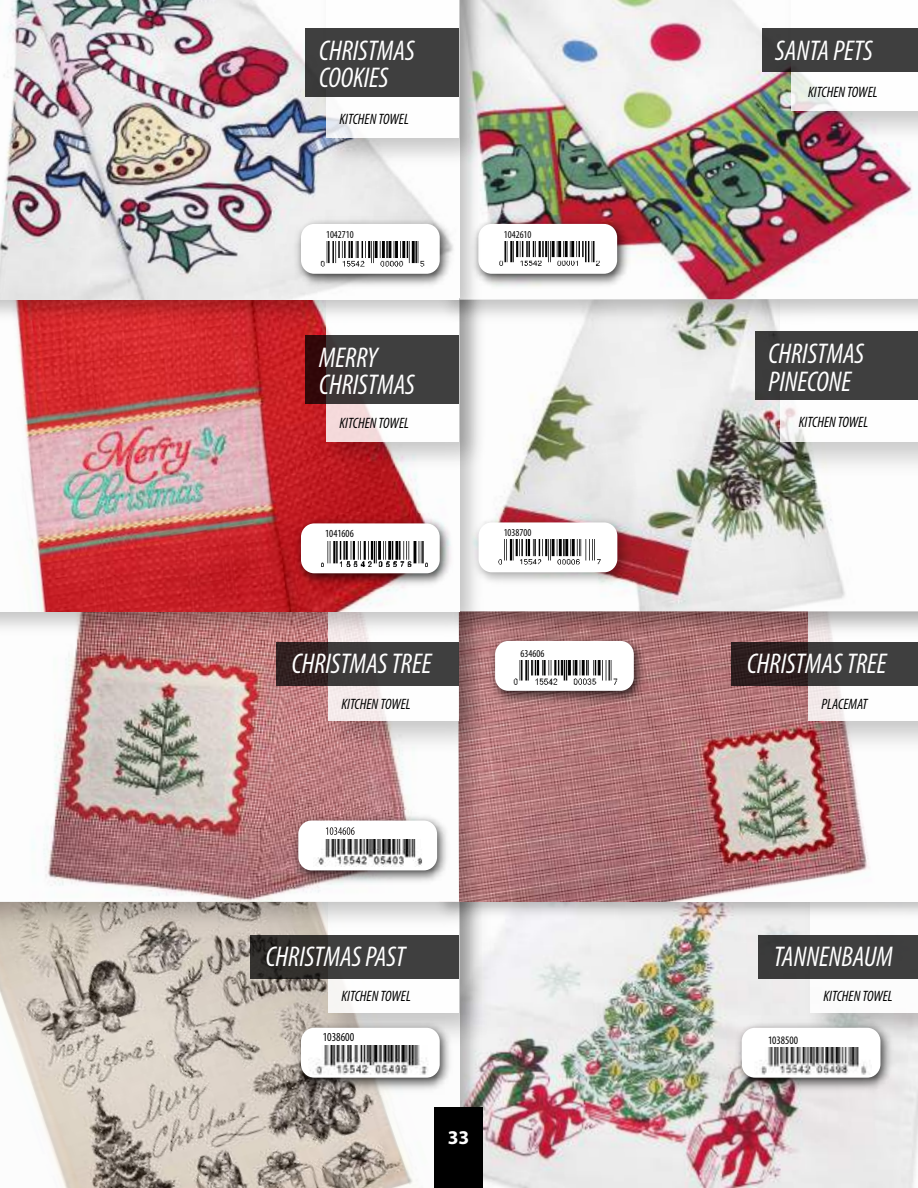
<style>
.page{position:relative;width:918px;height:1188px;background:#fff}
.page>*{position:absolute;margin:0;border:0;box-sizing:border-box;transform-origin:0 0}
.t1{font:italic condensed 28.65px/27.2px "Myriad Pro";color:#fff}
.t2{font:700 19.5px "Myriad Pro";color:#fff}
.t3{font:italic condensed 15.15px "Myriad Pro";color:#000}
.t4{font:condensed 12.15px "Myriad Pro";color:#000;scale:.96 1}
.t5{font:condensed 11.4px "Myriad Pro";color:#000}
.t6{font:condensed 10.8px "Myriad Pro";color:#000}
.t7{font:condensed 10.5px "Myriad Pro";color:#000}
</style>
<div class="page">
<img style="left:488px;top:925px;width:430px;height:263px">
<img style="left:0;top:939px;width:417px;height:249px">
<img style="left:796px;top:925px;width:122px;height:129px">
<div style="left:811px;top:785px;width:107px;height:228px;background:#fff"></div>
<div style="left:758px;top:935px;width:160px;height:43px;background:#3f3f3f"></div>
<img style="left:314px;top:925px;width:185px;height:129px">
<div style="left:329px;top:785px;width:130px;height:228px;background:#fff"></div>
<svg style="left:250px;top:939px;width:209px;height:39px;background:#383736"></svg>
<img style="left:731px;top:1018px;width:165px;height:76px">
<div style="left:742px;top:1028px;width:138px;height:50px;background:#fff;border-radius:13px"></div>
<img style="left:760px;top:1048px;width:107px;height:27px">
<img style="left:495px;top:902px;width:423px;height:23px">
<img style="left:495px;top:644px;width:375px;height:258px">
<img style="left:0;top:762px;width:495px;height:177px">
<img style="left:0;top:644px;width:459px;height:258px">
<img style="left:314px;top:644px;width:185px;height:118px">
<div style="left:329px;top:492px;width:130px;height:229px;background:linear-gradient(to right,#f3e8e8,#fff)"></div>
<svg style="left:276px;top:644px;width:183px;height:42px;background:#3a3435"></svg>
<img style="left:794px;top:686px;width:124px;height:76px">
<div style="left:809px;top:492px;width:109px;height:229px;background:linear-gradient(to right,#f3eaeb,#fff)"></div>
<svg style="left:732px;top:644px;width:186px;height:42px;background:#363030"></svg>
<img style="left:484px;top:644px;width:165px;height:63px">
<div style="left:495px;top:641px;width:139px;height:50px;background:#fff;border-radius:13px"></div>
<img style="left:513px;top:660px;width:105px;height:25px">
<img style="left:290px;top:1018px;width:165px;height:76px">
<div style="left:301px;top:1028px;width:139px;height:50px;background:#fff;border-radius:13px"></div>
<img style="left:310px;top:1046px;width:118px;height:29px">
<img style="left:490px;top:611px;width:428px;height:33px">
<img style="left:496px;top:330px;width:422px;height:281px">
<img style="left:0;top:476px;width:490px;height:168px">
<img style="left:0;top:330px;width:459px;height:281px">
<img style="left:314px;top:330px;width:166px;height:146px">
<svg style="left:326px;top:330px;width:133px;height:112px"></svg>
<svg style="left:306px;top:335px;width:153px;height:69px;background:#3c3636"></svg>
<img style="left:290px;top:514px;width:165px;height:76px">
<div style="left:301px;top:523px;width:139px;height:50px;background:#fff;border-radius:13px"></div>
<img style="left:321px;top:541px;width:107px;height:26px">
<img style="left:288px;top:810px;width:164px;height:77px">
<div style="left:298px;top:821px;width:139px;height:49px;background:#fff;border-radius:13px"></div>
<img style="left:765px;top:330px;width:153px;height:156px">
<div style="left:780px;top:260px;width:138px;height:182px;background:#fff"></div>
<div style="left:755px;top:332px;width:163px;height:68px;background:#3f3f3f"></div>
<img style="left:468px;top:512px;width:164px;height:77px">
<div style="left:479px;top:522px;width:138px;height:50px;background:#fff;border-radius:13px"></div>
<img style="left:498px;top:540px;width:103px;height:25px">
<img style="left:489px;top:300px;width:429px;height:30px">
<img style="left:489px;top:0;width:429px;height:300px">
<img style="left:489px;top:214px;width:143px;height:76px">
<div style="left:478px;top:224px;width:139px;height:50px;background:#fff;border-radius:13px"></div>
<img style="left:499px;top:241px;width:101px;height:25px">
<img style="left:0;top:172px;width:489px;height:158px">
<img style="left:0;top:0;width:459px;height:299px">
<img style="left:290px;top:214px;width:165px;height:76px">
<div style="left:301px;top:224px;width:139px;height:50px;background:#fff;border-radius:13px"></div>
<img style="left:320px;top:241px;width:105px;height:25px">
<img style="left:314px;top:0;width:178px;height:172px">
<div style="left:326px;top:0;width:133px;height:138px;background:#fff"></div>
<div style="left:306px;top:29px;width:153px;height:68px;background:#3f3f3f"></div>
<img style="left:776px;top:0;width:142px;height:152px">
<div style="left:791px;top:0;width:127px;height:110px;background:#fff"></div>
<div style="left:762px;top:29px;width:156px;height:43px;background:#3f3f3f"></div>
<img style="left:317px;top:840px;width:105px;height:27px">
<svg style="left:326px;top:827px;width:29px;height:8px"></svg>
<div style="left:434px;top:1107px;width:49px;height:81px;background:#000"></div>
<p class="t1" style="left:319px;top:36px;width:97px">CHRISTMAS<br>COOKIES</p>
<p class="t3" style="left:340px;top:110px;width:71px">KITCHEN TOWEL</p>
<p class="t7" style="left:326px;top:228px;width:29px">1042710</p>
<p class="t7" style="left:504px;top:228px;width:29px">1042610</p>
<p class="t1" style="left:319px;top:343px;width:97px">MERRY<br>CHRISTMAS</p>
<p class="t3" style="left:340px;top:414px;width:71px">KITCHEN TOWEL</p>
<p class="t6" style="left:325px;top:527px;width:30px">1041606</p>
<p class="t1" style="left:292px;top:650px;width:141px">CHRISTMAS TREE</p>
<p class="t3" style="left:341px;top:695px;width:71px">KITCHEN TOWEL</p>
<p class="t7" style="left:504px;top:526px;width:29px">1038700</p>
<p class="t7" style="left:521px;top:647px;width:25px">634606</p>
<p class="t1" style="left:266px;top:942px;width:141px">CHRISTMAS PAST</p>
<p class="t3" style="left:342px;top:987px;width:71px">KITCHEN TOWEL</p>
<p class="t4" style="left:323px;top:1030px;width:34px">1038600</p>
<p class="t2" style="left:448px;top:1125px;width:23px">33</p>
<p class="t1" style="left:775px;top:36px;width:99px">SANTA PETS</p>
<p class="t3" style="left:808px;top:83px;width:71px">KITCHEN TOWEL</p>
<p class="t1" style="left:769px;top:340px;width:97px">CHRISTMAS<br>PINECONE</p>
<p class="t3" style="left:799px;top:413px;width:71px">KITCHEN TOWEL</p>
<p class="t1" style="left:747px;top:650px;width:141px">CHRISTMAS TREE</p>
<p class="t3" style="left:822px;top:695px;width:47px">PLACEMAT</p>
<p class="t1" style="left:774px;top:942px;width:121px">TANNENBAUM</p>
<p class="t3" style="left:824px;top:987px;width:71px">KITCHEN TOWEL</p>
<p class="t5" style="left:768px;top:1033px;width:32px">1038500</p>
</div>
